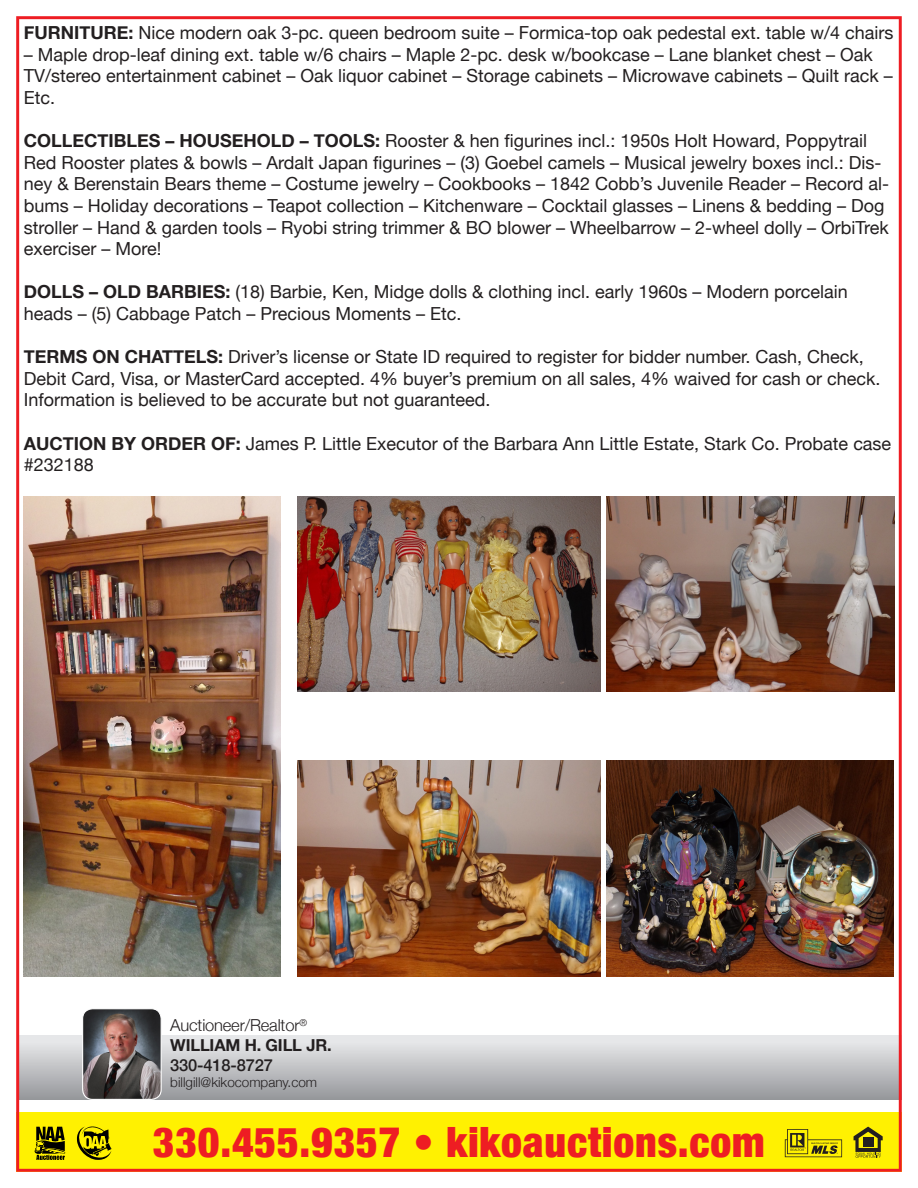
<style>
.page{position:relative;width:918px;height:1188px;background:#fff}
.page>*{position:absolute;margin:0;border:0;box-sizing:border-box;transform-origin:0 0}
.t1{font:900 condensed 41.7px "Helvetica Neue";letter-spacing:.02em;color:#ee1d23}
.t2{font:18px/21.6px "Helvetica Neue";color:#231f20}
.t3{font:300 16.5px "Helvetica Neue";letter-spacing:-.01em;color:#231f20}
.t4{font:700 16.5px "Helvetica Neue";letter-spacing:-.01em;color:#231f20}
.t5{font:500 16.5px "Helvetica Neue";letter-spacing:-.01em;color:#231f20}
.t6{font:300 13.5px "Helvetica Neue";color:#231f20}
.s1{font-weight:700}
</style>
<div class="page">
<img style="left:16px;top:16px;width:886px;height:1156px">
<svg style="left:34px;top:1127px;width:31px;height:33px"></svg>
<svg style="left:77px;top:1127px;width:34px;height:33px"></svg>
<p class="t2" style="left:24px;top:23px;width:871px"><span class="s1">FURNITURE:</span> Nice modern oak 3-pc. queen bedroom suite – Formica-top oak pedestal ext. table w/4 chairs</p>
<p class="t2" style="left:24px;top:45px;width:871px">– Maple drop-leaf dining ext. table w/6 chairs – Maple 2-pc. desk w/bookcase – Lane blanket chest – Oak<br>TV/stereo entertainment cabinet – Oak liquor cabinet – Storage cabinets – Microwave cabinets – Quilt rack –<br>Etc.</p>
<p class="t2" style="left:24px;top:131px;width:867px"><span class="s1">COLLECTIBLES – HOUSEHOLD – TOOLS:</span> Rooster &amp; hen figurines incl.: 1950s Holt Howard, Poppytrail Red Rooster plates &amp; bowls – Ardalt Japan figurines – (3) Goebel camels – Musical jewelry boxes incl.: Dis&shy;ney &amp; Berenstain Bears theme – Costume jewelry – Cookbooks – 1842 Cobb’s Juvenile Reader – Record al&shy;bums – Holiday decorations – Teapot collection – Kitchenware – Cocktail glasses – Linens &amp; bedding – Dog stroller – Hand &amp; garden tools – Ryobi string trimmer &amp; BO blower – Wheelbarrow – 2-wheel dolly – OrbiTrek exerciser – More!</p>
<p class="t2" style="left:24px;top:282px;width:826px"><span class="s1">DOLLS – OLD BARBIES:</span> (18) Barbie, Ken, Midge dolls &amp; clothing incl. early 1960s – Modern porcelain heads – (5) Cabbage Patch – Precious Moments – Etc.</p>
<p class="t2" style="left:24px;top:347px;width:858px"><span class="s1">TERMS ON CHATTELS:</span> Driver’s license or State ID required to register for bidder number. Cash, Check,<br>Debit Card, Visa, or MasterCard accepted. 4% buyer’s premium on all sales, 4% waived for cash or check.<br>Information is believed to be accurate but not guaranteed.</p>
<p class="t2" style="left:24px;top:433px;width:869px"><span class="s1">AUCTION BY ORDER OF:</span> James P. Little Executor of the Barbara Ann Little Estate, Stark Co. Probate case #232188</p>
<p class="t3" style="left:170px;top:1012px;width:138px">Auctioneer/Realtor<sup>®</sup></p>
<p class="t4" style="left:170px;top:1032px;width:163px">WILLIAM H. GILL JR.</p>
<p class="t5" style="left:170px;top:1052px;width:104px">330-418-8727</p>
<p class="t6" style="left:170px;top:1072px;width:148px">billgill@kikocompany.com</p>
<p class="t1" style="left:153px;top:1108px;width:613px">330.455.9357 • kikoauctions.com</p>
</div>
